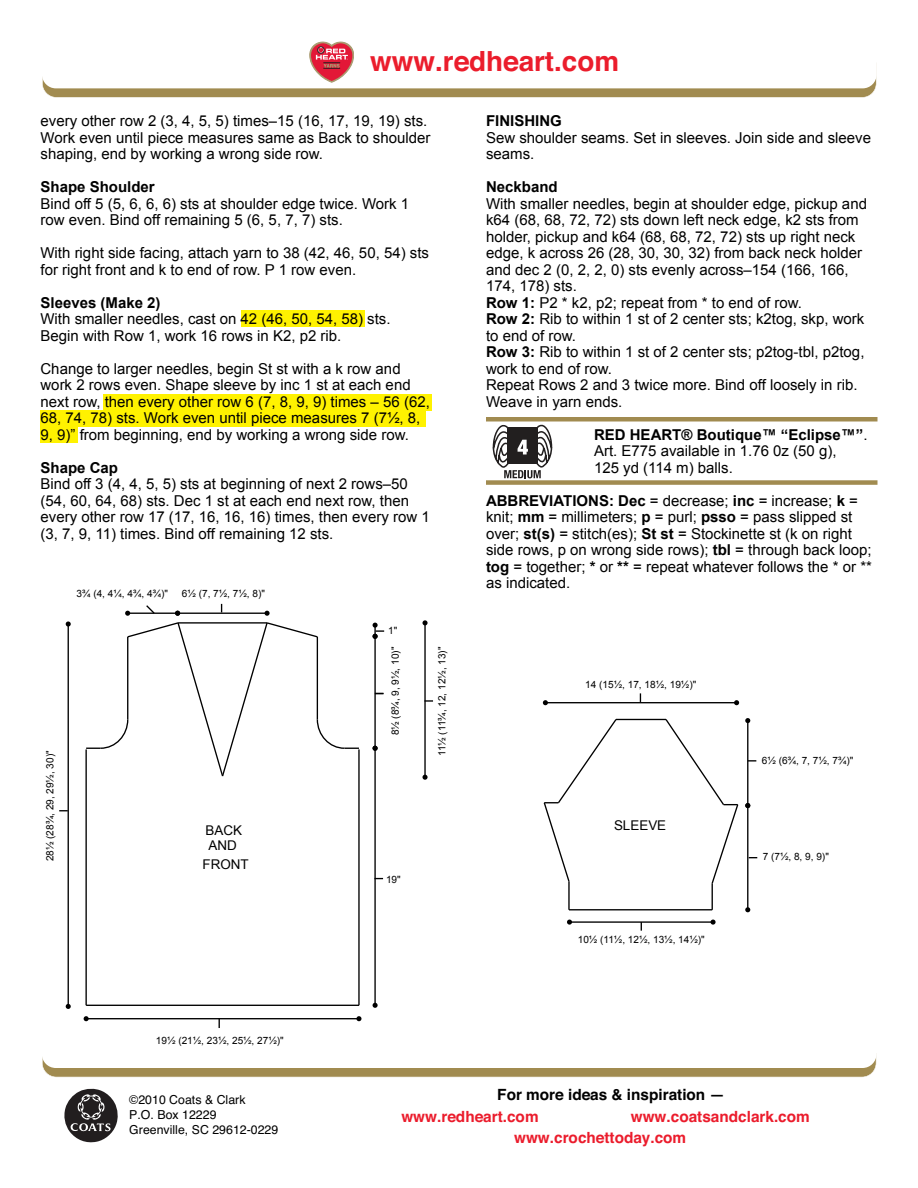
<style>
.page{position:relative;width:918px;height:1188px;background:#fff}
.page>*{position:absolute;margin:0;border:0;box-sizing:border-box;transform-origin:0 0}
.t1{font:700 27.75px "Helvetica";color:#eb1d2c}
.t2{font:700 15.45px/20.9px "Helvetica";color:#eb1c2c}
.t3{font:700 15.45px "Helvetica";color:#000}
.t4{font:15px/16.5px "Arial";color:#000}
.t5{font:700 15px "Arial";color:#000}
.t6{font:13.35px/15.6px "Arial";color:#000}
.t7{font:12.3px/14.9px "Helvetica";color:#000}
.t8{font:10.05px "Arial";color:#000}
.s1{font-weight:700}
</style>
<div class="page">
<svg style="left:42px;top:42px;width:834px;height:56px"></svg>
<svg style="left:42px;top:1057px;width:834px;height:20px"></svg>
<svg style="left:64px;top:1089px;width:54px;height:53px"></svg>
<div style="left:241px;top:311px;width:123px;height:16px;background:#fff200"></div>
<div style="left:486px;top:417px;width:392px;height:5px;background:#a18b50"></div>
<div style="left:486px;top:480px;width:392px;height:5px;background:#a18b50"></div>
<svg style="left:492px;top:424px;width:61px;height:54px"></svg>
<hr style="left:86px;top:1005px;width:273px;height:1px;background:#000">
<hr style="left:358px;top:749px;width:2px;height:256px;background:#000">
<hr style="left:85px;top:749px;width:2px;height:256px;background:#000">
<hr style="left:86px;top:1018px;width:273px;height:1px;background:#000">
<svg style="left:356px;top:1016px;width:6px;height:5px"></svg>
<svg style="left:84px;top:1016px;width:5px;height:5px"></svg>
<hr style="left:374px;top:748px;width:2px;height:257px;background:#000">
<svg style="left:373px;top:1003px;width:5px;height:5px"></svg>
<hr style="left:374px;top:636px;width:2px;height:112px;background:#000">
<svg style="left:373px;top:746px;width:5px;height:5px"></svg>
<hr style="left:424px;top:623px;width:2px;height:154px;background:#000">
<svg style="left:422px;top:775px;width:6px;height:5px"></svg>
<svg style="left:422px;top:620px;width:6px;height:5px"></svg>
<svg style="left:424px;top:700px;width:9px;height:2px"></svg>
<svg style="left:373px;top:623px;width:11px;height:16px"></svg>
<svg style="left:86px;top:604px;width:273px;height:174px"></svg>
<hr style="left:68px;top:624px;width:1px;height:382px;background:#000">
<svg style="left:66px;top:621px;width:5px;height:6px"></svg>
<svg style="left:66px;top:1004px;width:5px;height:5px"></svg>
<hr style="left:545px;top:702px;width:192px;height:1px;background:#000">
<svg style="left:734px;top:700px;width:5px;height:5px"></svg>
<svg style="left:543px;top:700px;width:5px;height:5px"></svg>
<hr style="left:747px;top:806px;width:1px;height:104px;background:#000">
<svg style="left:745px;top:907px;width:5px;height:5px"></svg>
<hr style="left:747px;top:721px;width:1px;height:85px;background:#000">
<svg style="left:745px;top:718px;width:5px;height:5px"></svg>
<svg style="left:745px;top:803px;width:5px;height:5px"></svg>
<svg style="left:748px;top:760px;width:8px;height:2px"></svg>
<svg style="left:543px;top:718px;width:75px;height:163px"></svg>
<hr style="left:616px;top:719px;width:50px;height:1px;background:#000">
<hr style="left:569px;top:909px;width:143px;height:1px;background:#000">
<svg style="left:664px;top:718px;width:75px;height:192px"></svg>
<hr style="left:568px;top:881px;width:2px;height:29px;background:#000">
<hr style="left:570px;top:921px;width:143px;height:2px;background:#000">
<svg style="left:711px;top:920px;width:5px;height:5px"></svg>
<svg style="left:567px;top:920px;width:5px;height:5px"></svg>
<div style="left:104px;top:394px;width:328px;height:17px;background:#fff200"></div>
<div style="left:40px;top:411px;width:386px;height:16px;background:#fff200"></div>
<div style="left:40px;top:427px;width:38px;height:16px;background:#fff200"></div>
<h1 class="t1" style="left:370px;top:36px;width:250px">www.redheart.com</h1>
<p class="t4" style="left:40px;top:113px;width:391px">every other row 2 (3, 4, 5, 5) times–15 (16, 17, 19, 19) sts.<br>Work even until piece measures same as Back to shoulder shaping, end by working a wrong side row.</p>
<p class="t5" style="left:40px;top:179px;width:116px">Shape Shoulder</p>
<p class="t4" style="left:40px;top:195px;width:370px">Bind off 5 (5, 6, 6, 6) sts at shoulder edge twice. Work 1 row even. Bind off remaining 5 (6, 5, 7, 7) sts.</p>
<p class="t4" style="left:40px;top:245px;width:390px">With right side facing, attach yarn to 38 (42, 46, 50, 54) sts for right front and k to end of row. P 1 row even.</p>
<p class="t5" style="left:40px;top:294px;width:122px">Sleeves (Make 2)</p>
<p class="t4" style="left:40px;top:311px;width:352px">With smaller needles, cast on 42 (46, 50, 54, 58) sts.<br>Begin with Row 1, work 16 rows in K2, p2 rib.</p>
<p class="t4" style="left:40px;top:360px;width:391px">Change to larger needles, begin St st with a k row and work 2 rows even. Shape sleeve by inc 1 st at each end next row, then every other row 6 (7, 8, 9, 9) times – 56 (62, 68, 74, 78) sts. Work even until piece measures 7 (7½, 8, 9, 9)” from beginning, end by working a wrong side row.</p>
<p class="t5" style="left:40px;top:459px;width:79px">Shape Cap</p>
<p class="t4" style="left:40px;top:476px;width:391px">Bind off 3 (4, 4, 5, 5) sts at beginning of next 2 rows–50 (54, 60, 64, 68) sts. Dec 1 st at each end next row, then every other row 17 (17, 16, 16, 16) times, then every row 1 (3, 7, 9, 11) times. Bind off remaining 12 sts.</p>
<p class="t8" style="left:77px;top:587px;width:93px">3¾ (4, 4¼, 4¾, 4¾)"</p>
<p class="t8" style="left:182px;top:587px;width:85px">6½ (7, 7½, 7½, 8)"</p>
<p class="t8" style="left:43px;top:861px;width:112px;rotate:-90deg">28½ (28¾, 29, 29½, 30)"</p>
<p class="t6" style="left:206px;top:822px;width:38px">BACK<br>AND</p>
<p class="t6" style="left:203px;top:856px;width:48px">FRONT</p>
<p class="t8" style="left:156px;top:1034px;width:129px">19½ (21½, 23½, 25½, 27½)"</p>
<p class="t8" style="left:388px;top:624px;width:11px">1"</p>
<p class="t8" style="left:389px;top:735px;width:90px;rotate:-90deg">8½ (8¾, 9, 9½, 10)"</p>
<p class="t8" style="left:435px;top:756px;width:111px;rotate:-90deg">11½ (11¾, 12, 12½, 13)"</p>
<p class="t8" style="left:386px;top:873px;width:16px">19"</p>
<p class="t5" style="left:486px;top:113px;width:77px">FINISHING</p>
<p class="t4" style="left:486px;top:129px;width:387px">Sew shoulder seams. Set in sleeves. Join side and sleeve seams.</p>
<p class="t5" style="left:486px;top:179px;width:73px">Neckband</p>
<p class="t4" style="left:486px;top:195px;width:383px">With smaller needles, begin at shoulder edge, pickup and k64 (68, 68, 72, 72) sts down left neck edge, k2 sts from holder, pickup and k64 (68, 68, 72, 72) sts up right neck edge, k across 26 (28, 30, 30, 32) from back neck holder and dec 2 (0, 2, 2, 0) sts evenly across–154 (166, 166, 174, 178) sts.<br><span class="s1">Row 1:</span> P2 * k2, p2; repeat from * to end of row.<br><span class="s1">Row 2:</span> Rib to within 1 st of 2 center sts; k2tog, skp, work to end of row.<br><span class="s1">Row 3:</span> Rib to within 1 st of 2 center sts; p2tog-tbl, p2tog, work to end of row.<br>Repeat Rows 2 and 3 twice more. Bind off loosely in rib.<br>Weave in yarn ends.</p>
<p class="t4" style="left:594px;top:426px;width:275px"><span class="s1">RED HEART® Boutique™ “Eclipse™”</span>.<br>Art. E775 available in 1.76 0z (50 g),<br>125 yd (114 m) balls.</p>
<p class="t5" style="left:486px;top:492px;width:22px">Abbreviations</p>
<p class="t8" style="left:495px;top:133px;width:93px">3¾ (4, 4¼, 4¾, 4¾)"</p>
<p class="t8" style="left:600px;top:133px;width:85px">6½ (7, 7½, 7½, 8)"</p>
<p class="t8" style="left:807px;top:282px;width:90px;rotate:-90deg">8½ (8¾, 9, 9½, 10)"</p>
<p class="t6" style="left:624px;top:369px;width:38px">BACK<br>AND</p>
<p class="t8" style="left:805px;top:420px;width:16px">19"</p>
<p class="t4" style="left:486px;top:492px;width:388px;text-indent:123px"><span class="s1">: Dec</span> = decrease; <span class="s1">inc</span> = increase; <span class="s1">k</span> = knit; <span class="s1">mm</span> = millimeters; <span class="s1">p</span> = purl; <span class="s1">psso</span> = pass slipped st over; <span class="s1">st(s)</span> = stitch(es); <span class="s1">St st</span> = Stockinette st (k on right side rows, p on wrong side rows); <span class="s1">tbl</span> = through back loop; <span class="s1">tog</span> = together; <span class="s1">*</span> or <span class="s1">**</span> = repeat whatever follows the * or ** as indicated.</p>
<p class="t8" style="left:585px;top:678px;width:112px">14 (15½, 17, 18½, 19½)"</p>
<p class="t6" style="left:614px;top:818px;width:54px">SLEEVE</p>
<p class="t8" style="left:578px;top:933px;width:129px">10½ (11½, 12½, 13½, 14½)"</p>
<p class="t8" style="left:762px;top:754px;width:93px">6½ (6¾, 7, 7½, 7¾)"</p>
<p class="t8" style="left:763px;top:850px;width:68px">7 (7½, 8, 9, 9)"</p>
<p class="t7" style="left:129px;top:1093px;width:151px">©2010 Coats &amp; Clark<br>P.O. Box 12229<br>Greenville, SC 29612-0229</p>
<p class="t8" style="left:167px;top:1131px;width:112px">14 (15½, 17, 18½, 19½)"</p>
<p class="t3" style="left:497px;top:1082px;width:229px">For more ideas &amp; inspiration —</p>
<p class="t2" style="left:401px;top:1106px;width:139px">www.redheart.com</p>
<p class="t2" style="left:514px;top:1106px;width:297px;text-indent:117px">www.coatsandclark.com www.crochettoday.com</p>
</div>
